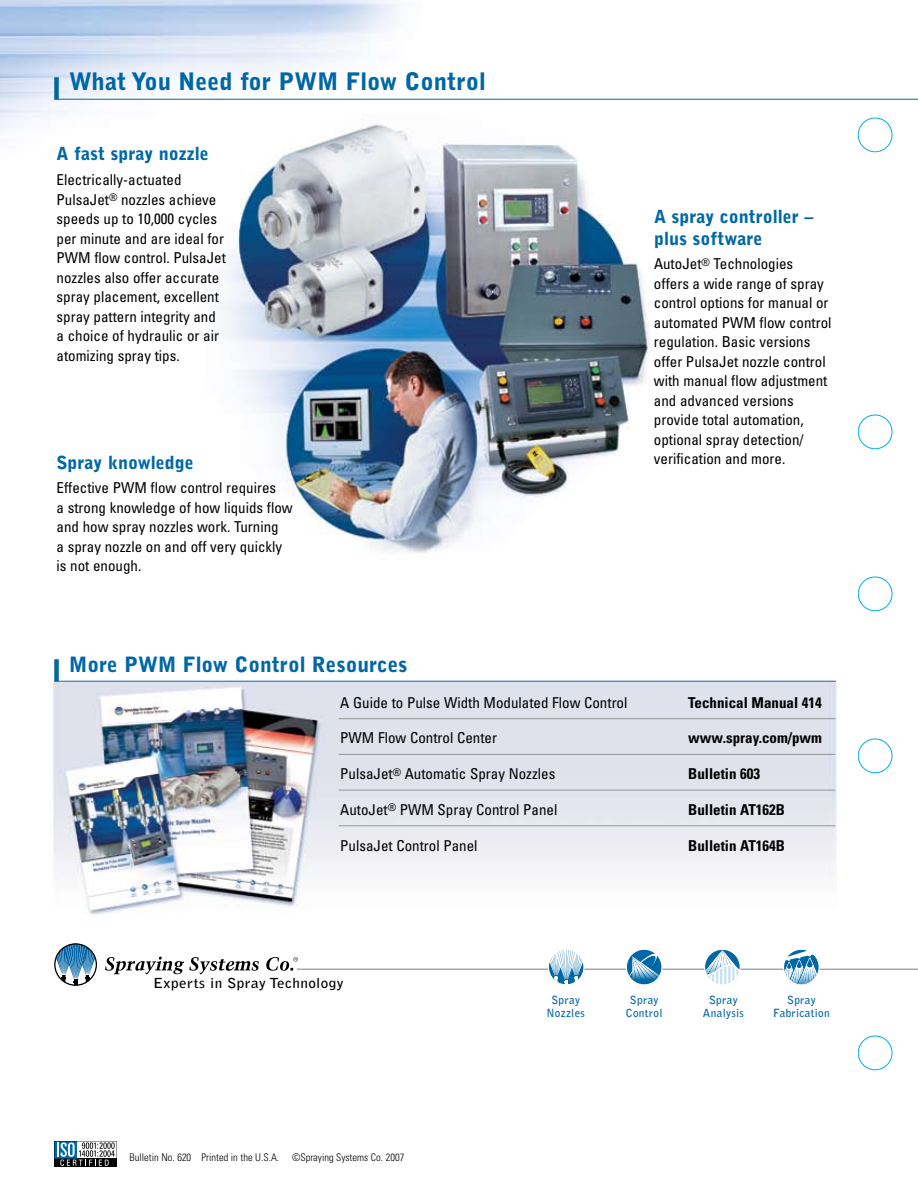
<style>
.page{position:relative;width:918px;height:1188px;background:#fff}
.page>*{position:absolute;margin:0;border:0;box-sizing:border-box;transform-origin:0 0}
.t1{font:900 24px "Bell Gothic";color:#0067a6}
.t2{font:900 21px "Bell Gothic";color:#0067a6}
.t3{font:900 18px/21.6px "Bell Gothic";color:#0067a6}
.t4{font:condensed 15px/19.5px "Univers";color:#000}
.t5{font:700 condensed 15px "Univers";color:#000}
.t6{font:700 13.8px "Bell Gothic";letter-spacing:.025em;color:#000;scale:1.1 1}
.t7{font:700 11.25px/12.8px "Bell Gothic";letter-spacing:.025em;color:#0067a6;text-align:center}
.t8{font:300 condensed 10.5px "Univers";color:#000}
</style>
<div class="page">
<img style="left:0;top:0;width:918px;height:1071px">
<hr style="left:339px;top:718px;width:497px;height:1px;background:#939598">
<hr style="left:339px;top:754px;width:497px;height:1px;background:#939598">
<hr style="left:339px;top:790px;width:497px;height:1px;background:#939598">
<hr style="left:339px;top:826px;width:497px;height:1px;background:#939598">
<hr style="left:54px;top:99px;width:864px;height:1px;background:#0067a6">
<div style="left:54px;top:77px;width:5px;height:22px;background:#0067a6"></div>
<hr style="left:54px;top:681px;width:782px;height:1px;background:#0067a6">
<div style="left:54px;top:659px;width:5px;height:22px;background:#0067a6"></div>
<svg style="left:858px;top:118px;width:34px;height:952px"></svg>
<svg style="left:54px;top:943px;width:43px;height:43px"></svg>
<svg style="left:105px;top:957px;width:154px;height:17px"></svg>
<svg style="left:266px;top:957px;width:32px;height:14px"></svg>
<hr style="left:297px;top:969px;width:621px;height:1px;background:#8a8c8e">
<svg style="left:548px;top:949px;width:37px;height:36px"></svg>
<svg style="left:626px;top:949px;width:37px;height:36px"></svg>
<svg style="left:704px;top:949px;width:37px;height:36px"></svg>
<svg style="left:783px;top:949px;width:37px;height:36px"></svg>
<svg style="left:54px;top:1141px;width:63px;height:26px"></svg>
<h1 class="t1" style="left:69px;top:67px;width:418px">What You Need for PWM Flow Control</h1>
<p class="t3" style="left:57px;top:143px;width:154px">A fast spray nozzle</p>
<p class="t4" style="left:57px;top:170px;width:171px">Electrically-actuated<br>PulsaJet<sup>®</sup> nozzles achieve speeds up to 10,000 cycles per minute and are ideal for<br>PWM flow control. PulsaJet nozzles also offer accurate spray placement, excellent spray pattern integrity and a choice of hydraulic or air atomizing spray tips.</p>
<p class="t3" style="left:57px;top:452px;width:139px">Spray knowledge</p>
<p class="t4" style="left:57px;top:478px;width:238px">Effective PWM flow control requires<br>a strong knowledge of how liquids flow and how spray nozzles work. Turning<br>a spray nozzle on and off very quickly is not enough.</p>
<p class="t3" style="left:654px;top:206px;width:161px">A spray controller – plus software</p>
<p class="t4" style="left:654px;top:254px;width:179px">AutoJet<sup>®</sup> Technologies offers a wide range of spray control options for manual or automated PWM flow control regulation. Basic versions offer PulsaJet nozzle control with manual flow adjustment and advanced versions provide total automation, optional spray detection/ verification and more.</p>
<h2 class="t2" style="left:69px;top:652px;width:340px">More PWM Flow Control Resources</h2>
<p class="t4" style="left:340px;top:692px;width:289px">A Guide to Pulse Width Modulated Flow Control</p>
<p class="t5" style="left:688px;top:693px;width:135px">Technical Manual 414</p>
<p class="t4" style="left:340px;top:728px;width:158px">PWM Flow Control Center</p>
<p class="t5" style="left:688px;top:729px;width:135px">www.spray.com/pwm</p>
<p class="t4" style="left:340px;top:764px;width:217px">PulsaJet<sup>®</sup> Automatic Spray Nozzles</p>
<p class="t5" style="left:688px;top:765px;width:73px">Bulletin 603</p>
<p class="t4" style="left:340px;top:799px;width:219px">AutoJet<sup>®</sup> PWM Spray Control Panel</p>
<p class="t5" style="left:688px;top:800px;width:98px">Bulletin AT162B</p>
<p class="t4" style="left:340px;top:835px;width:139px">PulsaJet Control Panel</p>
<p class="t5" style="left:688px;top:836px;width:98px">Bulletin AT164B</p>
<p class="t6" style="left:153px;top:975px;width:175px">Experts in Spray Technology</p>
<p class="t8" style="left:130px;top:1151px;width:276px">Bulletin No. 620 Printed in the U.S.A. ©Spraying Systems Co. 2007</p>
<p class="t7" style="left:546px;top:994px;width:40px">Spray<br>Nozzles</p>
<p class="t7" style="left:626px;top:994px;width:38px">Spray<br>Control</p>
<p class="t7" style="left:703px;top:994px;width:42px">Spray<br>Analysis</p>
<p class="t7" style="left:773px;top:994px;width:58px">Spray<br>Fabrication</p>
</div>
